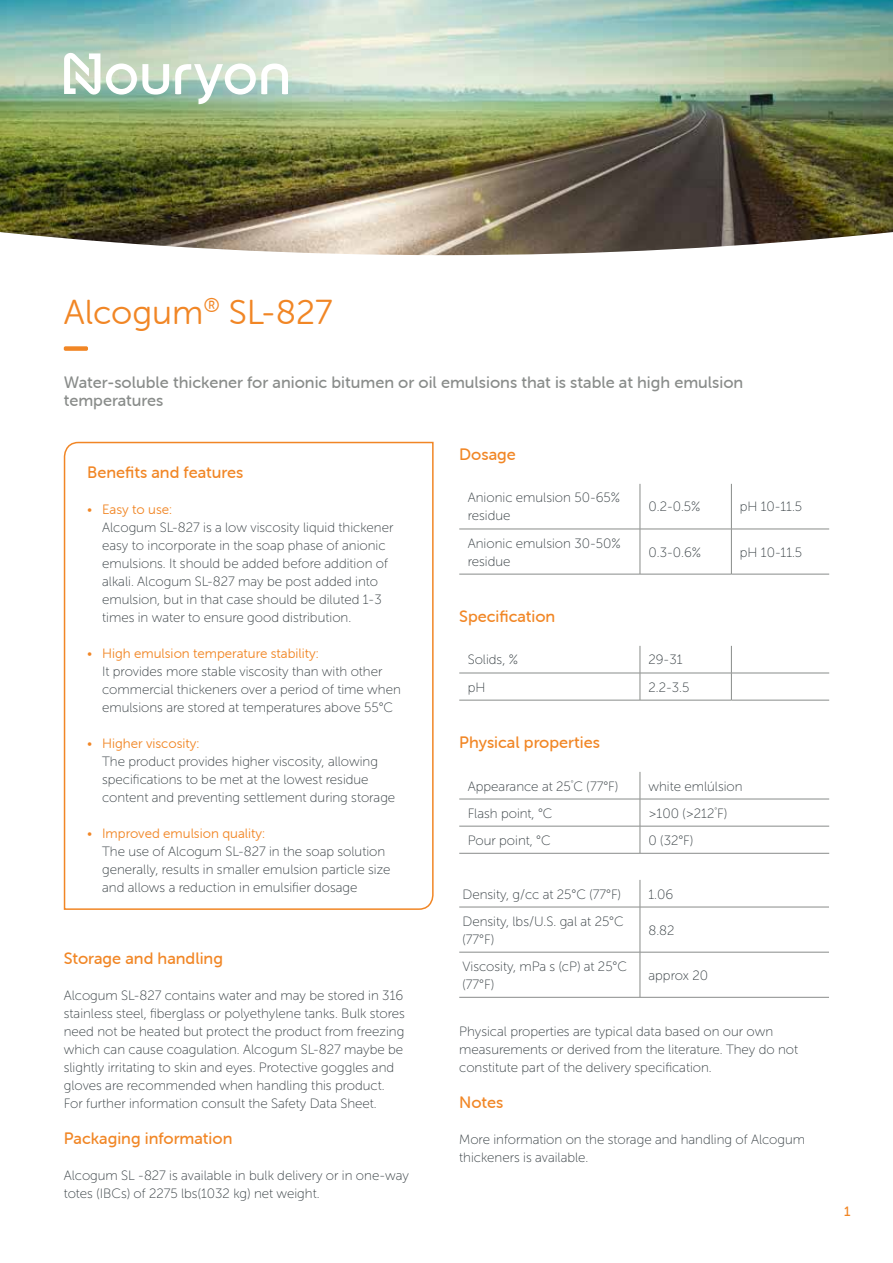
<style>
.page{position:relative;width:893px;height:1263px;background:#fff}
.page>*{position:absolute;margin:0;border:0;box-sizing:border-box;transform-origin:0 0}
.t1{font:34.5px "Museo Sans Rounded 300";color:#f18625}
.t2{font:16.5px "Museo Sans Rounded 500";color:#f18625}
.t3{font:16.5px/18px "Museo Sans Rounded 500";color:#898c8a}
.t4{font:13.5px/18px "Museo Sans Rounded 100";color:#384044}
.t5{font:13.5px "Museo Sans Rounded 300";color:#f18625}
.t6{font:13.5px "Museo Sans Rounded 500";color:#f18625}
.s1{font-family:"Museo Sans Rounded 100"}
</style>
<div class="page">
<div style="left:64px;top:346px;width:24px;height:5px;background:#f18625;border-radius:2px"></div>
<img style="left:0;top:0;width:893px;height:255px">
<svg style="left:64px;top:51px;width:224px;height:53px"></svg>
<svg style="left:63px;top:441px;width:371px;height:469px"></svg>
<hr style="left:640px;top:484px;width:1px;height:45px;background:#898c8a">
<hr style="left:731px;top:484px;width:1px;height:45px;background:#898c8a">
<hr style="left:459px;top:529px;width:181px;height:1px;background:#898c8a">
<hr style="left:640px;top:529px;width:91px;height:1px;background:#898c8a">
<hr style="left:640px;top:529px;width:1px;height:45px;background:#898c8a">
<hr style="left:731px;top:529px;width:98px;height:1px;background:#898c8a">
<hr style="left:731px;top:529px;width:1px;height:45px;background:#898c8a">
<hr style="left:459px;top:574px;width:181px;height:1px;background:#898c8a">
<hr style="left:640px;top:574px;width:91px;height:1px;background:#898c8a">
<hr style="left:731px;top:574px;width:98px;height:1px;background:#898c8a">
<hr style="left:459px;top:673px;width:181px;height:1px;background:#898c8a">
<hr style="left:640px;top:673px;width:91px;height:1px;background:#898c8a">
<svg style="left:640px;top:646px;width:1px;height:54px"></svg>
<hr style="left:731px;top:673px;width:98px;height:1px;background:#898c8a">
<svg style="left:731px;top:646px;width:1px;height:54px"></svg>
<hr style="left:459px;top:700px;width:181px;height:1px;background:#898c8a">
<hr style="left:640px;top:700px;width:91px;height:1px;background:#898c8a">
<hr style="left:731px;top:700px;width:98px;height:1px;background:#898c8a">
<hr style="left:459px;top:799px;width:181px;height:1px;background:#898c8a">
<hr style="left:640px;top:799px;width:189px;height:1px;background:#898c8a">
<hr style="left:459px;top:826px;width:181px;height:1px;background:#898c8a">
<hr style="left:640px;top:826px;width:189px;height:1px;background:#898c8a">
<svg style="left:640px;top:772px;width:1px;height:81px"></svg>
<hr style="left:459px;top:853px;width:181px;height:1px;background:#898c8a">
<hr style="left:640px;top:853px;width:189px;height:1px;background:#898c8a">
<svg style="left:640px;top:880px;width:1px;height:27px"></svg>
<hr style="left:459px;top:907px;width:181px;height:1px;background:#898c8a">
<hr style="left:640px;top:907px;width:189px;height:1px;background:#898c8a">
<hr style="left:640px;top:907px;width:1px;height:45px;background:#898c8a">
<hr style="left:459px;top:952px;width:181px;height:1px;background:#898c8a">
<hr style="left:640px;top:952px;width:189px;height:1px;background:#898c8a">
<hr style="left:640px;top:952px;width:1px;height:45px;background:#898c8a">
<hr style="left:459px;top:997px;width:181px;height:1px;background:#898c8a">
<hr style="left:640px;top:997px;width:189px;height:1px;background:#898c8a">
<h1 class="t1" style="left:64px;top:293px;width:270px">Alcogum<sup>®</sup> SL-827</h1>
<p class="t3" style="left:64px;top:373px;width:681px">Water-soluble thickener for anionic bitumen or oil emulsions that is stable at high emulsion temperatures</p>
<p class="t2" style="left:459px;top:445px;width:58px">Dosage</p>
<p class="t4" style="left:468px;top:489px;width:154px">Anionic emulsion 50-65% residue</p>
<p class="t4" style="left:648px;top:498px;width:54px">0.2-0.5%</p>
<p class="t4" style="left:740px;top:498px;width:64px">pH 10-11.5</p>
<p class="t4" style="left:468px;top:534px;width:155px">Anionic emulsion 30-50% residue</p>
<p class="t4" style="left:648px;top:543px;width:54px">0.3-0.6%</p>
<p class="t4" style="left:740px;top:543px;width:64px">pH 10-11.5</p>
<p class="t2" style="left:87px;top:463px;width:158px">Benefits and features</p>
<p class="t5" style="left:87px;top:502px;width:86px"><span class="s1">•</span> Easy to use:</p>
<p class="t4" style="left:102px;top:518px;width:293px">Alcogum SL-827 is a low viscosity liquid thickener easy to incorporate in the soap phase of anionic emulsions. It should be added before addition of alkali. Alcogum SL-827 may be post added into emulsion, but in that case should be diluted 1-3 times in water to ensure good distribution.</p>
<p class="t5" style="left:87px;top:646px;width:233px"><span class="s1">•</span> High emulsion temperature stability:</p>
<p class="t4" style="left:102px;top:662px;width:300px">It provides more stable viscosity than with other commercial thickeners over a period of time when emulsions are stored at temperatures above 55°C</p>
<p class="t5" style="left:87px;top:736px;width:114px"><span class="s1">•</span> Higher viscosity:</p>
<p class="t4" style="left:102px;top:752px;width:295px">The product provides higher viscosity, allowing specifications to be met at the lowest residue content and preventing settlement during storage</p>
<p class="t5" style="left:87px;top:826px;width:179px"><span class="s1">•</span> Improved emulsion quality:</p>
<p class="t4" style="left:102px;top:842px;width:290px">The use of Alcogum SL-827 in the soap solution generally, results in smaller emulsion particle size and allows a reduction in emulsifier dosage</p>
<p class="t2" style="left:459px;top:607px;width:98px">Specification</p>
<p class="t4" style="left:468px;top:651px;width:52px">Solids, %</p>
<p class="t4" style="left:648px;top:651px;width:36px">29-31</p>
<p class="t4" style="left:468px;top:678px;width:19px">pH</p>
<p class="t4" style="left:648px;top:678px;width:42px">2.2-3.5</p>
<p class="t2" style="left:459px;top:733px;width:142px">Physical properties</p>
<p class="t4" style="left:468px;top:777px;width:152px">Appearance at 25<sup>°</sup>C (77°F)</p>
<p class="t4" style="left:648px;top:777px;width:96px">white emlúlsion</p>
<p class="t4" style="left:468px;top:804px;width:86px">Flash point, °C</p>
<p class="t4" style="left:648px;top:804px;width:80px">&gt;100 (&gt;212<sup>°</sup>F)</p>
<p class="t4" style="left:468px;top:831px;width:84px">Pour point, °C</p>
<p class="t4" style="left:648px;top:831px;width:46px">0 (32°F)</p>
<p class="t4" style="left:462px;top:885px;width:160px">Density, g/cc at 25°C (77°F)</p>
<p class="t4" style="left:648px;top:885px;width:26px">1.06</p>
<p class="t4" style="left:462px;top:912px;width:163px">Density, lbs/U.S. gal at 25°C (77°F)</p>
<p class="t4" style="left:648px;top:921px;width:28px">8.82</p>
<p class="t4" style="left:462px;top:957px;width:166px">Viscosity, mPa s (cP) at 25°C (77°F)</p>
<p class="t4" style="left:648px;top:966px;width:61px">approx 20</p>
<p class="t4" style="left:459px;top:1022px;width:340px">Physical properties are typical data based on our own measurements or derived from the literature. They do not constitute part of the delivery specification.</p>
<p class="t2" style="left:459px;top:1093px;width:46px">Notes</p>
<p class="t4" style="left:459px;top:1130px;width:347px">More information on the storage and handling of Alcogum thickeners is available.</p>
<p class="t2" style="left:64px;top:949px;width:161px">Storage and handling</p>
<p class="t4" style="left:64px;top:986px;width:343px">Alcogum SL-827 contains water and may be stored in 316 stainless steel, fiberglass or polyethylene tanks. Bulk stores need not be heated but protect the product from freezing which can cause coagulation. Alcogum SL-827 maybe be slightly irritating to skin and eyes. Protective goggles and gloves are recommended when handling this product.<br>For further information consult the Safety Data Sheet.</p>
<p class="t2" style="left:64px;top:1129px;width:170px">Packaging information</p>
<p class="t4" style="left:64px;top:1166px;width:347px">Alcogum SL -827 is available in bulk delivery or in one-way totes (IBCs) of 2275 lbs(1032 kg) net weight.</p>
<p class="t6" style="left:844px;top:1204px;width:8px">1</p>
</div>
